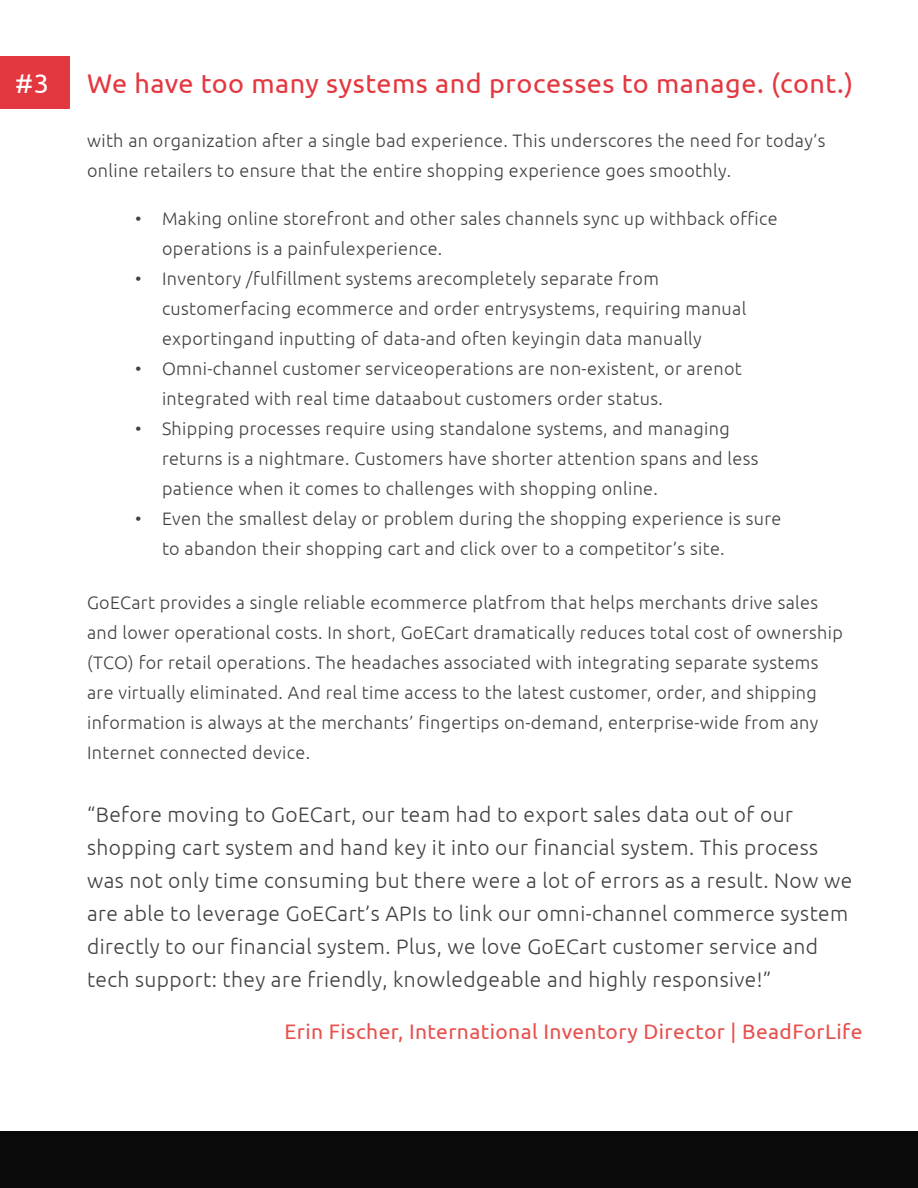
<style>
.page{position:relative;width:918px;height:1188px;background:#fff}
.page>*{position:absolute;margin:0;border:0;box-sizing:border-box;transform-origin:0 0}
.t1{font:27px "Ubuntu";letter-spacing:.02em;color:#e43840}
.t2{font:27px "Ubuntu";color:#fff}
.t3{font:300 21px/33px "Ubuntu";letter-spacing:.02em;color:#414042}
.t4{font:21px "Ubuntu";letter-spacing:.02em;color:#e6514e}
.t5{font:300 18px/30px "Ubuntu";letter-spacing:.02em;color:#414042}
</style>
<div class="page">
<div style="left:0;top:1132px;width:918px;height:56px;background:#0a0a0b"></div>
<div style="left:0;top:56px;width:69px;height:53px;background:#e43840"></div>
<h1 class="t2" style="left:15px;top:67px;width:35px">#3</h1>
<h1 class="t1" style="left:87px;top:67px;width:768px">We have too many systems and processes to manage. (cont.)</h1>
<p class="t5" style="left:87px;top:125px;width:740px">with an organization after a single bad experience. This underscores the need for today’s online retailers to ensure that the entire shopping experience goes smoothly.</p>
<p class="t5" style="left:162px;top:203px;width:617px;text-indent:-27px">• Making online storefront and other sales channels sync up withback office operations is a painfulexperience.</p>
<p class="t5" style="left:162px;top:263px;width:586px;text-indent:-27px">• Inventory /fulfillment systems arecompletely separate from customerfacing ecommerce and order entrysystems, requiring manual exportingand inputting of data-and often keyingin data manually</p>
<p class="t5" style="left:162px;top:353px;width:581px;text-indent:-27px">• Omni-channel customer serviceoperations are non-existent, or arenot integrated with real time dataabout customers order status.</p>
<p class="t5" style="left:162px;top:413px;width:598px;text-indent:-27px">• Shipping processes require using standalone systems, and managing returns is a nightmare. Customers have shorter attention spans and less patience when it comes to challenges with shopping online.</p>
<p class="t5" style="left:162px;top:503px;width:621px;text-indent:-27px">• Even the smallest delay or problem during the shopping experience is sure to abandon their shopping cart and click over to a competitor’s site.</p>
<p class="t5" style="left:87px;top:587px;width:757px">GoECart provides a single reliable ecommerce platfrom that helps merchants drive sales and lower operational costs. In short, GoECart dramatically reduces total cost of ownership (TCO) for retail operations. The headaches associated with integrating separate systems are virtually eliminated. And real time access to the latest customer, order, and shipping information is always at the merchants’ fingertips on-demand, enterprise-wide from any Internet connected device.</p>
<p class="t3" style="left:87px;top:797px;width:767px">“Before moving to GoECart, our team had to export sales data out of our shopping cart system and hand key it into our financial system. This process was not only time consuming but there were a lot of errors as a result. Now we are able to leverage GoECart’s APIs to link our omni-channel commerce system directly to our financial system. Plus, we love GoECart customer service and tech support: they are friendly, knowledgeable and highly responsive!”</p>
<p class="t4" style="left:284px;top:1018px;width:580px">Erin Fischer, International Inventory Director | BeadForLife</p>
</div>
